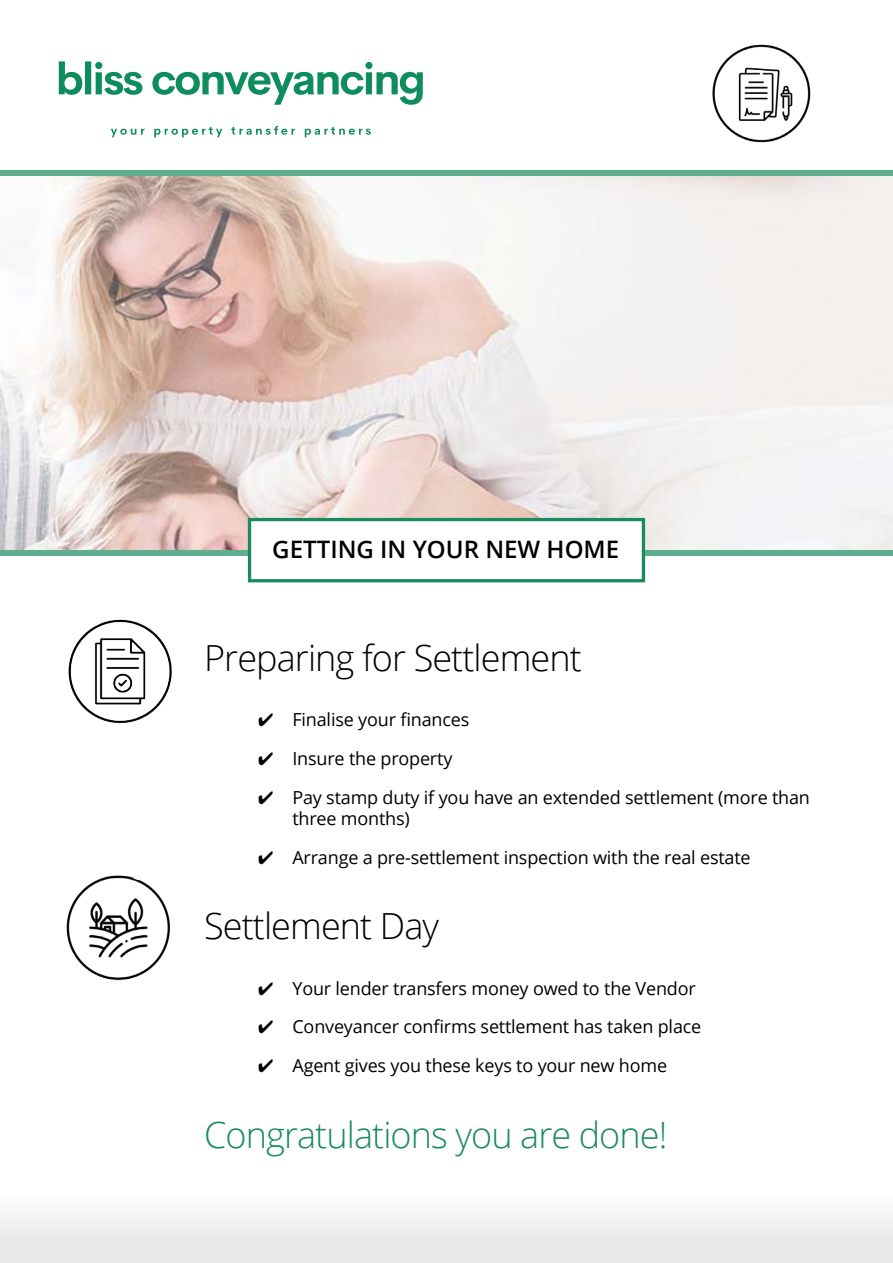
<style>
.page{position:relative;width:893px;height:1263px;background:#fff}
.page>*{position:absolute;margin:0;border:0;box-sizing:border-box;transform-origin:0 0}
.t1{font:300 36px "Open Sans";letter-spacing:-.025em;color:#000}
.t2{font:300 36px "Open Sans";letter-spacing:-.025em;color:#1a8b5d}
.t3{font:600 24px "Open Sans";color:#000}
.t4{font:18px/21.6px "Open Sans";letter-spacing:-.01em;color:#000}
</style>
<div class="page">
<img style="left:0;top:175px;width:893px;height:375px">
<div style="left:0;top:170px;width:893px;height:5px;background:#5fae8e"></div>
<div style="left:0;top:550px;width:893px;height:5px;background:#5fae8e"></div>
<div style="left:248px;top:518px;width:397px;height:64px;background:#fff;border:3px solid #1a8b5d"></div>
<img style="left:712px;top:44px;width:99px;height:99px">
<img style="left:68px;top:619px;width:104px;height:104px">
<img style="left:66px;top:875px;width:105px;height:106px">
<div style="left:0;top:1191px;width:893px;height:72px;background:linear-gradient(to right,#f0f0f0,#f0f0f0)"></div>
<svg style="left:134px;top:875px;width:9px;height:5px"></svg>
<svg style="left:59px;top:61px;width:364px;height:44px"></svg>
<svg style="left:111px;top:126px;width:260px;height:11px"></svg>
<h2 class="t3" style="left:272px;top:533px;width:348px">GETTING IN YOUR NEW HOME</h2>
<h1 class="t1" style="left:204px;top:633px;width:379px">Preparing for Settlement</h1>
<p class="t4" style="left:258px;top:708px;width:213px">✔ Finalise your finances</p>
<p class="t4" style="left:258px;top:747px;width:196px">✔ Insure the property</p>
<p class="t4" style="left:292px;top:786px;width:519px;text-indent:-34px">✔ Pay stamp duty if you have an extended settlement (more than three months)</p>
<p class="t4" style="left:258px;top:846px;width:494px">✔ Arrange a pre-settlement inspection with the real estate</p>
<h1 class="t1" style="left:204px;top:901px;width:236px">Settlement Day</h1>
<p class="t4" style="left:258px;top:977px;width:439px">✔ Your lender transfers money owed to the Vendor</p>
<p class="t4" style="left:258px;top:1015px;width:445px">✔ Conveyancer confirms settlement has taken place</p>
<p class="t4" style="left:258px;top:1054px;width:410px">✔ Agent gives you these keys to your new home</p>
<h1 class="t2" style="left:204px;top:1110px;width:465px">Congratulations you are done!</h1>
</div>
